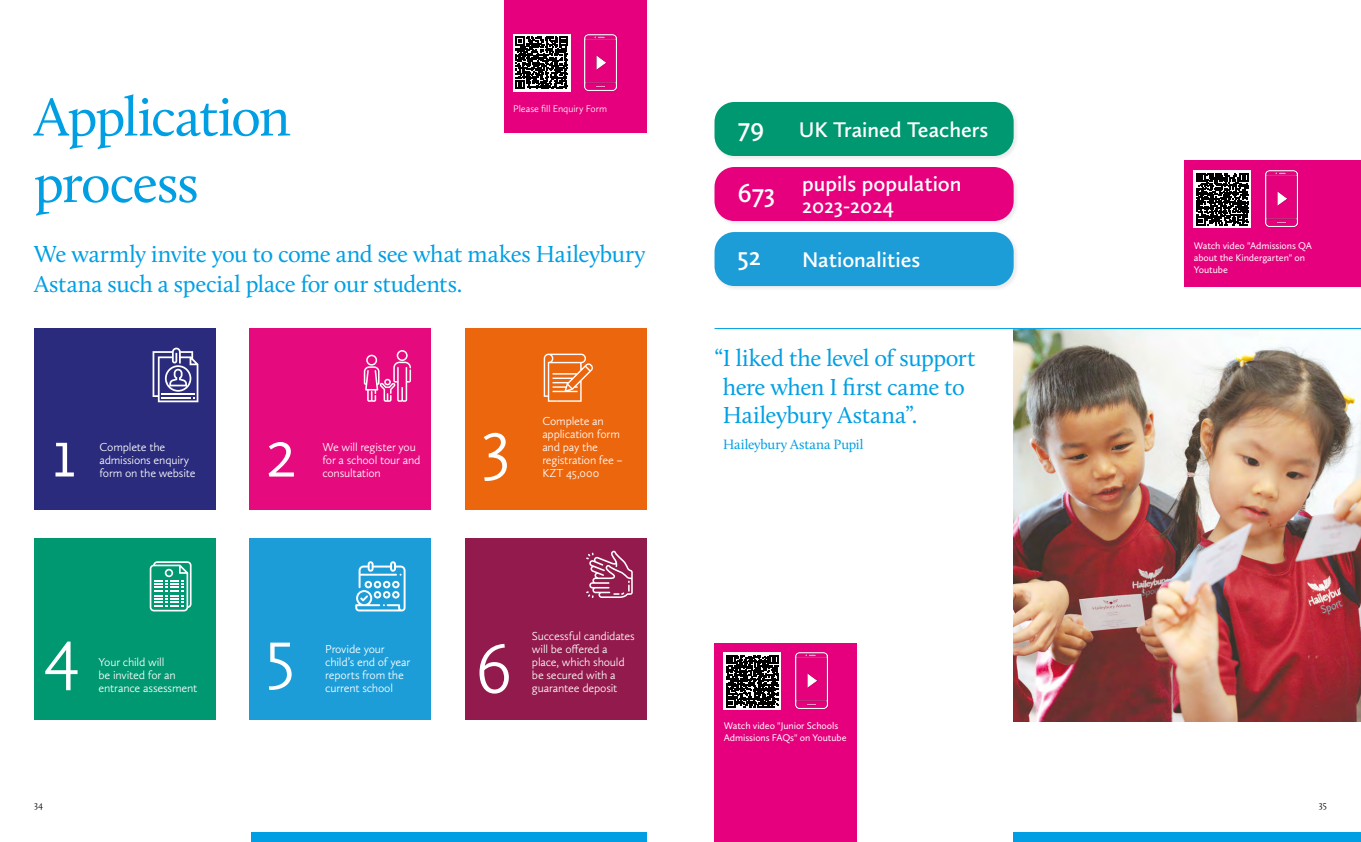
<style>
.page{position:relative;width:1361px;height:842px;background:#fff}
.page>*{position:absolute;margin:0;border:0;box-sizing:border-box;transform-origin:0 0}
.t1{font:300 72px "Calluna Sans";color:#fff}
.t2{font:56px/66.5px "Calluna";letter-spacing:-.035em;color:#009fe3}
.t3{font:600 27px "Calluna Sans";color:#fff}
.t4{font:24px/28.8px "Calluna";letter-spacing:-.015em;color:#009fe3}
.t5{font:600 22px/22px "Calluna Sans";color:#fff;text-align:center}
.t6{font:14px "Calluna";color:#009fe3}
.t7{font:300 12px/13px "Calluna Sans";letter-spacing:-.015em;color:#fff}
.t8{font:10px/12px "Calluna Sans";letter-spacing:-.005em;color:#fff}
.t9{font:300 10px "Calluna Sans";letter-spacing:-.005em;color:#fff}
.t10{font:300 10px "Calluna";color:#000}
.s1{font-size:27px}
</style>
<div class="page">
<div style="left:34px;top:328px;width:181px;height:181px;background:#2a2b7c"></div>
<div style="left:249px;top:328px;width:182px;height:181px;background:#e50b7e"></div>
<div style="left:465px;top:328px;width:181px;height:181px;background:#ec660d"></div>
<div style="left:34px;top:538px;width:181px;height:181px;background:#009871"></div>
<div style="left:249px;top:538px;width:182px;height:181px;background:#1d9dd8"></div>
<div style="left:465px;top:538px;width:181px;height:181px;background:#931a4c"></div>
<svg style="left:153px;top:348px;width:45px;height:54px"></svg>
<svg style="left:364px;top:350px;width:47px;height:52px"></svg>
<svg style="left:544px;top:354px;width:49px;height:48px"></svg>
<svg style="left:150px;top:561px;width:42px;height:50px"></svg>
<svg style="left:355px;top:561px;width:50px;height:50px"></svg>
<svg style="left:586px;top:551px;width:47px;height:47px"></svg>
<img style="left:1013px;top:329px;width:348px;height:392px">
<div style="left:1013px;top:832px;width:348px;height:10px;background:#009fe3"></div>
<div style="left:251px;top:832px;width:395px;height:10px;background:#009fe3"></div>
<div style="left:713px;top:101px;width:305px;height:60px;background:#f4f4f4"></div>
<div style="left:714px;top:102px;width:299px;height:54px;background:#009871;border-radius:20px"></div>
<div style="left:713px;top:166px;width:305px;height:60px;background:#f4f4f4"></div>
<div style="left:714px;top:167px;width:299px;height:54px;background:#e6007d;border-radius:20px"></div>
<div style="left:713px;top:231px;width:305px;height:60px;background:#000;opacity:.08"></div>
<div style="left:714px;top:232px;width:299px;height:54px;background:#1d9dd8;border-radius:20px"></div>
<div style="left:714px;top:643px;width:143px;height:199px;background:#e6007d"></div>
<img style="left:795px;top:653px;width:32px;height:56px">
<div style="left:1184px;top:160px;width:177px;height:126px;background:#e6007d"></div>
<img style="left:1265px;top:171px;width:32px;height:56px">
<div style="left:504px;top:0;width:142px;height:132px;background:#e6007d"></div>
<div style="left:513px;top:34px;width:57px;height:57px;background:#fff"></div>
<svg style="left:516px;top:36px;width:52px;height:53px"></svg>
<img style="left:585px;top:34px;width:32px;height:56px">
<hr style="left:714px;top:328px;width:647px;height:1px;background:#009fe3">
<svg style="left:1193px;top:171px;width:58px;height:57px"></svg>
<svg style="left:1196px;top:173px;width:52px;height:52px;background:#3a393a"></svg>
<svg style="left:724px;top:653px;width:57px;height:57px"></svg>
<svg style="left:726px;top:655px;width:52px;height:52px;background:#353535"></svg>
<h2 class="t2" style="left:34px;top:83px;width:258px">Application process</h2>
<p class="t9" style="left:513px;top:102px;width:95px">Please fill Enquiry Form</p>
<h3 class="t4" style="left:34px;top:239px;width:613px;line-height:30px">We warmly invite you to come and see what makes Haileybury<br>Astana such a special place for our students.</h3>
<h1 class="t1" style="left:52px;top:409px;width:26px">1</h1>
<p class="t7" style="left:99px;top:440px;width:98px">Complete the admissions enquiry form on the website</p>
<h1 class="t1" style="left:265px;top:409px;width:33px">2</h1>
<h1 class="t1" style="left:482px;top:400px;width:30px">3</h1>
<p class="t7" style="left:322px;top:440px;width:100px">We will register you for a school tour and consultation</p>
<p class="t7" style="left:542px;top:414px;width:82px">Complete an application form and pay the registration fee –<br>KZT 45,000</p>
<h1 class="t1" style="left:43px;top:609px;width:38px">4</h1>
<h1 class="t1" style="left:267px;top:609px;width:30px">5</h1>
<h1 class="t1" style="left:476px;top:625px;width:38px">6</h1>
<p class="t7" style="left:325px;top:642px;width:87px">Provide your child’s end of year reports from the current school</p>
<p class="t7" style="left:98px;top:655px;width:100px">Your child will<br>be invited for an entrance assessment</p>
<p class="t7" style="left:532px;top:629px;width:104px">Successful candidates will be offered a place, which should be secured with a guarantee deposit</p>
<h3 class="t3" style="left:738px;top:111px;width:28px">79</h3>
<h3 class="t5" style="left:799px;top:118px;width:191px">UK Trained Teachers</h3>
<h3 class="t5" style="left:738px;top:173px;width:225px"><span class="s1">673</span> pupils population<br>2023-2024</h3>
<h3 class="t3" style="left:738px;top:239px;width:25px">52</h3>
<h3 class="t5" style="left:802px;top:249px;width:120px">Nationalities</h3>
<h3 class="t4" style="left:723px;top:343px;width:254px;text-indent:-8px">“I liked the level of support here when I first came to<br>Haileybury Astana”.</h3>
<p class="t6" style="left:723px;top:436px;width:142px">Haileybury Astana Pupil</p>
<p class="t8" style="left:724px;top:719px;width:124px">Watch video "Junior Schools<br>Admissions FAQs" on Youtube</p>
<p class="t8" style="left:1193px;top:239px;width:120px">Watch video "Admissions QA about the Kindergarten" on<br>Youtube</p>
<p class="t10" style="left:34px;top:799px;width:11px">34</p>
<p class="t10" style="left:1319px;top:799px;width:10px">35</p>
</div>
